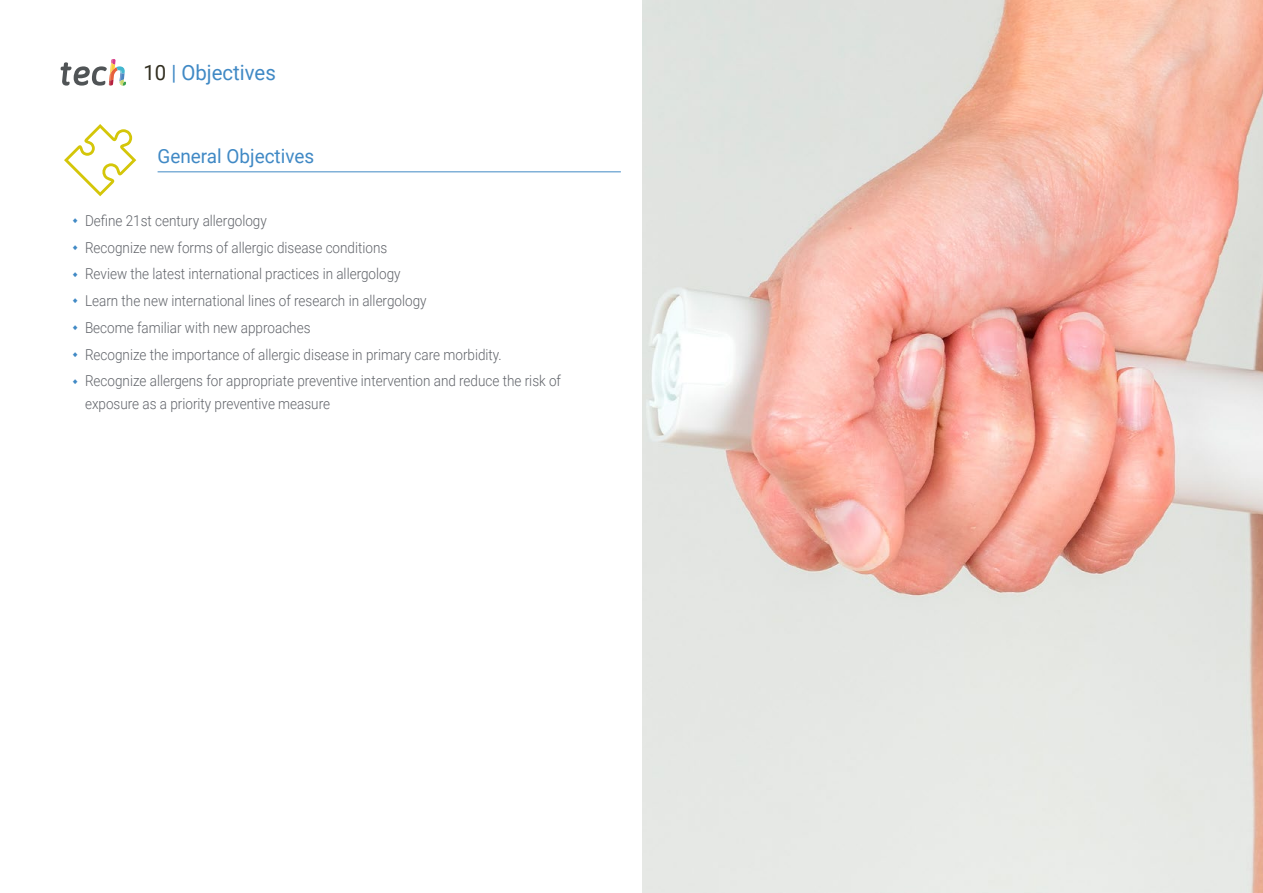
<style>
.page{position:relative;width:1263px;height:893px;background:#fff}
.page>*{position:absolute;margin:0;border:0;box-sizing:border-box;transform-origin:0 0}
.t1{font:21px "Roboto";color:#4089c5}
.t2{font:19.5px "Roboto";color:#4089c5}
.t3{font:300 15px/26.7px "Roboto";color:#61646a;scale:.9 1}
.s1{color:#312e20}
</style>
<div class="page">
<img style="left:642px;top:0;width:621px;height:893px">
<hr style="left:158px;top:171px;width:463px;height:1px;background:#4089c5">
<svg style="left:64px;top:124px;width:72px;height:72px"></svg>
<svg style="left:61px;top:59px;width:65px;height:27px"></svg>
<h1 class="t1" style="left:144px;top:57px;width:134px"><span class="s1">10</span> | Objectives</h1>
<h2 class="t2" style="left:158px;top:143px;width:158px">General Objectives</h2>
<p class="t3" style="left:85px;top:207px;width:530px">Define 21st century allergology<br>Recognize new forms of allergic disease conditions<br>Review the latest international practices in allergology<br>Learn the new international lines of research in allergology<br>Become familiar with new approaches<br>Recognize the importance of allergic disease in primary care morbidity.<br>Recognize allergens for appropriate preventive intervention and reduce the risk of</p>
<p class="t3" style="left:85px;top:390px;width:274px">exposure as a priority preventive measure</p>
</div>
